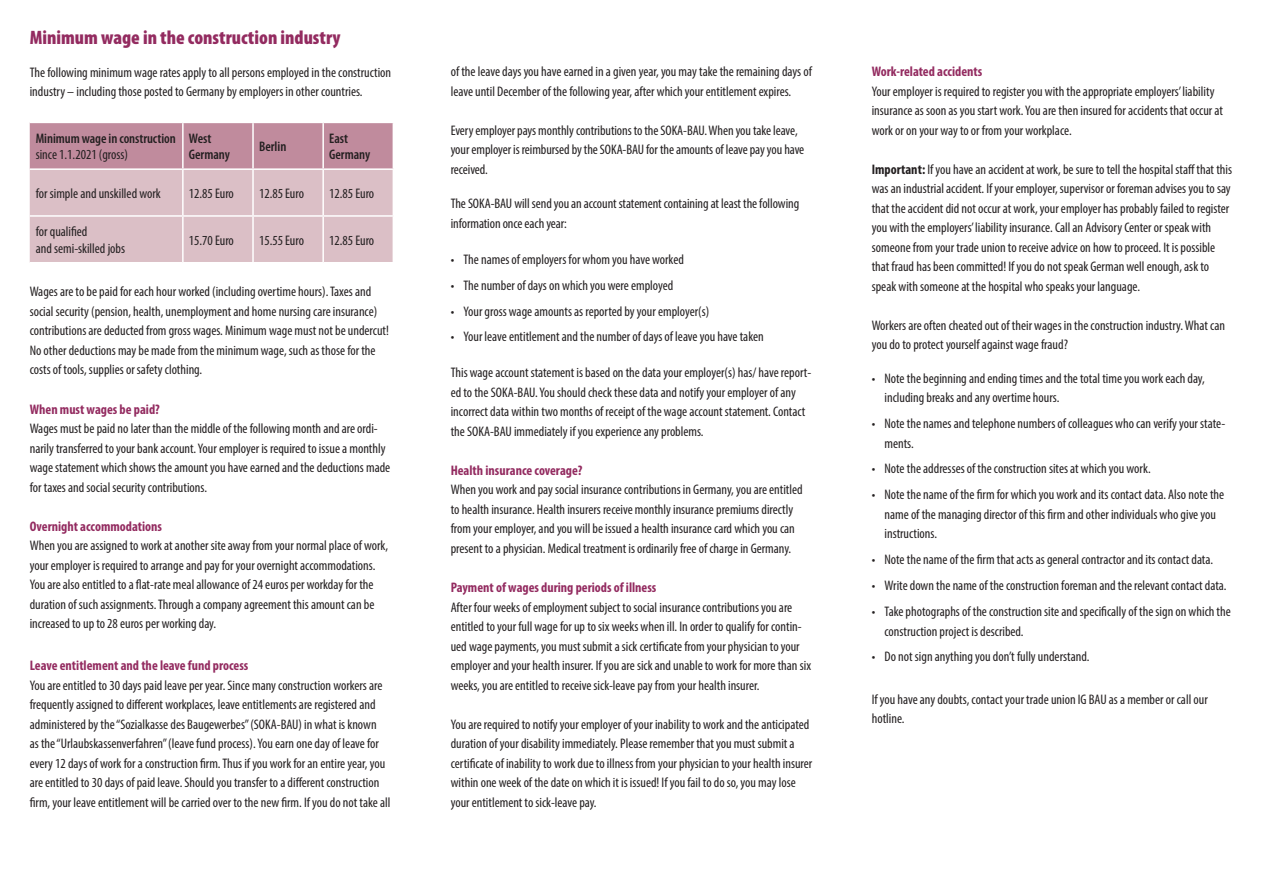
<style>
.page{position:relative;width:1263px;height:893px;background:#fff}
.page>*{position:absolute;margin:0;border:0;box-sizing:border-box;transform-origin:0 0}
.Headline_Text_001{font:900 condensed 19.5px "Myriad Pro";color:#932b60}
.Brottext_001{font:condensed 13.8px/19.5px "Myriad Pro";color:#231f20}
.Einzug_001{font:condensed 13.8px/19.5px "Myriad Pro";color:#231f20}
.Brottext_001-2{font:700 condensed 13.8px "Myriad Pro";color:#932b60}
.t1{font:600 condensed 13.8px/16.8px "Myriad Pro";letter-spacing:-.005em;color:#231f20}
.s1{font-weight:700}
</style>
<div class="page">
<svg style="left:30px;top:123px;width:363px;height:139px;background:#d2adb8"></svg>
<hr style="left:30px;top:168px;width:153px;height:2px;background:#fff">
<hr style="left:30px;top:215px;width:153px;height:2px;background:#fff">
<hr style="left:183px;top:168px;width:70px;height:2px;background:#fff">
<hr style="left:253px;top:168px;width:70px;height:2px;background:#fff">
<hr style="left:323px;top:168px;width:71px;height:2px;background:#fff">
<hr style="left:183px;top:215px;width:70px;height:2px;background:#fff">
<hr style="left:253px;top:215px;width:70px;height:2px;background:#fff">
<hr style="left:323px;top:215px;width:71px;height:2px;background:#fff">
<hr style="left:182px;top:123px;width:2px;height:45px;background:#fff">
<hr style="left:252px;top:123px;width:2px;height:45px;background:#fff">
<hr style="left:322px;top:123px;width:2px;height:45px;background:#fff">
<hr style="left:182px;top:170px;width:2px;height:45px;background:#fff">
<hr style="left:252px;top:170px;width:2px;height:45px;background:#fff">
<hr style="left:322px;top:170px;width:2px;height:45px;background:#fff">
<hr style="left:182px;top:217px;width:2px;height:45px;background:#fff">
<hr style="left:252px;top:217px;width:2px;height:45px;background:#fff">
<hr style="left:322px;top:217px;width:2px;height:45px;background:#fff">
<p class="Headline_Text_001" style="left:30px;top:25px;width:312px">Minimum wage in the construction industry</p>
<p class="Brottext_001" style="left:30px;top:62px;width:363px">The following minimum wage rates apply to all persons employed in the construction industry – including those posted to Germany by employers in other countries.</p>
<p class="t1" style="left:36px;top:129px;width:141px">Minimum wage in construction</p>
<p class="Brottext_001" style="left:36px;top:145px;width:94px">since 1.1.2021 (gross)</p>
<p class="t1" style="left:189px;top:129px;width:43px">West<br>Germany</p>
<p class="t1" style="left:259px;top:138px;width:29px">Berlin</p>
<p class="t1" style="left:329px;top:129px;width:20px">East</p>
<p class="t1" style="left:329px;top:146px;width:43px">Germany</p>
<p class="Brottext_001" style="left:36px;top:183px;width:126px">for simple and unskilled work</p>
<p class="Brottext_001" style="left:189px;top:183px;width:47px">12.85 Euro</p>
<p class="Brottext_001" style="left:259px;top:183px;width:47px">12.85 Euro</p>
<p class="Brottext_001" style="left:329px;top:183px;width:47px">12.85 Euro</p>
<p class="Brottext_001" style="left:36px;top:223px;width:91px;line-height:16.8px">for qualified<br>and semi-skilled jobs</p>
<p class="Brottext_001" style="left:189px;top:230px;width:47px">15.70 Euro</p>
<p class="Brottext_001" style="left:259px;top:230px;width:47px">15.55 Euro</p>
<p class="Brottext_001" style="left:329px;top:230px;width:47px">12.85 Euro</p>
<p class="Brottext_001" style="left:30px;top:282px;width:361px">Wages are to be paid for each hour worked (including overtime hours). Taxes and social security (pension, health, unemployment and home nursing care insurance) contributions are deducted from gross wages. Minimum wage must not be undercut!<br>No other deductions may be made from the minimum wage, such as those for the costs of tools, supplies or safety clothing.</p>
<p class="Brottext_001-2" style="left:30px;top:400px;width:132px">When must wages be paid?</p>
<p class="Brottext_001" style="left:30px;top:418px;width:362px">Wages must be paid no later than the middle of the following month and are ordi&shy;narily transferred to your bank account. Your employer is required to issue a monthly wage statement which shows the amount you have earned and the deductions made for taxes and social security contributions.</p>
<p class="Brottext_001-2" style="left:30px;top:517px;width:134px">Overnight accommodations</p>
<p class="Brottext_001" style="left:30px;top:535px;width:360px">When you are assigned to work at another site away from your normal place of work, your employer is required to arrange and pay for your overnight accommodations.<br>You are also entitled to a flat-rate meal allowance of 24 euros per workday for the duration of such assignments. Through a company agreement this amount can be increased to up to 28 euros per working day.</p>
<p class="Brottext_001-2" style="left:30px;top:657px;width:220px">Leave entitlement and the leave fund process</p>
<p class="Brottext_001" style="left:30px;top:675px;width:362px">You are entitled to 30 days paid leave per year. Since many construction workers are frequently assigned to different workplaces, leave entitlements are registered and administered by the “Sozialkasse des Baugewerbes” (SOKA-BAU) in what is known<br>as the “Urlaubskassenverfahren” (leave fund process). You earn one day of leave for every 12 days of work for a construction firm. Thus if you work for an entire year, you are entitled to 30 days of paid leave. Should you transfer to a different construction firm, your leave entitlement will be carried over to the new firm. If you do not take all</p>
<p class="Brottext_001" style="left:451px;top:62px;width:363px">of the leave days you have earned in a given year, you may take the remaining days of leave until December of the following year, after which your entitlement expires.</p>
<p class="Brottext_001" style="left:451px;top:120px;width:355px">Every employer pays monthly contributions to the SOKA-BAU. When you take leave, your employer is reimbursed by the SOKA-BAU for the amounts of leave pay you have received.</p>
<p class="Brottext_001" style="left:451px;top:194px;width:350px">The SOKA-BAU will send you an account statement containing at least the following information once each year:</p>
<p class="Einzug_001" style="left:451px;top:249px;width:235px">• The names of employers for whom you have worked</p>
<p class="Einzug_001" style="left:451px;top:275px;width:224px">• The number of days on which you were employed</p>
<p class="Einzug_001" style="left:451px;top:301px;width:260px">• Your gross wage amounts as reported by your employer(s)</p>
<p class="Einzug_001" style="left:451px;top:327px;width:314px">• Your leave entitlement and the number of days of leave you have taken</p>
<p class="Brottext_001" style="left:451px;top:363px;width:362px">This wage account statement is based on the data your employer(s) has/ have report&shy;ed to the SOKA-BAU. You should check these data and notify your employer of any incorrect data within two months of receipt of the wage account statement. Contact the SOKA-BAU immediately if you experience any problems.</p>
<p class="Brottext_001-2" style="left:451px;top:462px;width:133px">Health insurance coverage?</p>
<p class="Brottext_001" style="left:451px;top:480px;width:353px">When you work and pay social insurance contributions in Germany, you are entitled to health insurance. Health insurers receive monthly insurance premiums directly from your employer, and you will be issued a health insurance card which you can present to a physician. Medical treatment is ordinarily free of charge in Germany.</p>
<p class="Brottext_001-2" style="left:451px;top:579px;width:207px">Payment of wages during periods of illness</p>
<p class="Brottext_001" style="left:451px;top:597px;width:362px">After four weeks of employment subject to social insurance contributions you are entitled to your full wage for up to six weeks when ill. In order to qualify for contin&shy;ued wage payments, you must submit a sick certificate from your physician to your employer and your health insurer. If you are sick and unable to work for more than six weeks, you are entitled to receive sick-leave pay from your health insurer.</p>
<p class="Brottext_001" style="left:451px;top:714px;width:363px">You are required to notify your employer of your inability to work and the anticipated duration of your disability immediately. Please remember that you must submit a certificate of inability to work due to illness from your physician to your health insurer within one week of the date on which it is issued! If you fail to do so, you may lose your entitlement to sick-leave pay.</p>
<p class="Brottext_001-2" style="left:872px;top:63px;width:112px">Work-related accidents</p>
<p class="Brottext_001" style="left:872px;top:81px;width:353px">Your employer is required to register you with the appropriate employers’ liability insurance as soon as you start work. You are then insured for accidents that occur at work or on your way to or from your workplace.</p>
<p class="Brottext_001" style="left:872px;top:159px;width:362px"><span class="s1">Important:</span> If you have an accident at work, be sure to tell the hospital staff that this was an industrial accident. If your employer, supervisor or foreman advises you to say that the accident did not occur at work, your employer has probably failed to register you with the employers’ liability insurance. Call an Advisory Center or speak with someone from your trade union to receive advice on how to proceed. It is possible that fraud has been committed! If you do not speak German well enough, ask to speak with someone at the hospital who speaks your language.</p>
<p class="Brottext_001" style="left:872px;top:315px;width:355px">Workers are often cheated out of their wages in the construction industry. What can you do to protect yourself against wage fraud?</p>
<p class="Einzug_001" style="left:884px;top:368px;width:322px;text-indent:-13px">• Note the beginning and ending times and the total time you work each day, including breaks and any overtime hours.</p>
<p class="Einzug_001" style="left:884px;top:414px;width:342px;text-indent:-13px">• Note the names and telephone numbers of colleagues who can verify your state&shy;ments.</p>
<p class="Einzug_001" style="left:872px;top:459px;width:280px">• Note the addresses of the construction sites at which you work.</p>
<p class="Einzug_001" style="left:884px;top:485px;width:341px;text-indent:-13px">• Note the name of the firm for which you work and its contact data. Also note the name of the managing director of this firm and other individuals who give you instructions.</p>
<p class="Einzug_001" style="left:872px;top:550px;width:343px">• Note the name of the firm that acts as general contractor and its contact data.</p>
<p class="Einzug_001" style="left:872px;top:576px;width:356px">• Write down the name of the construction foreman and the relevant contact data.</p>
<p class="Einzug_001" style="left:884px;top:601px;width:348px;text-indent:-13px">• Take photographs of the construction site and specifically of the sign on which the construction project is described.</p>
<p class="Einzug_001" style="left:872px;top:647px;width:219px">• Do not sign anything you don’t fully understand.</p>
<p class="Brottext_001" style="left:872px;top:689px;width:337px">If you have any doubts, contact your trade union IG BAU as a member or call our hotline.</p>
</div>
